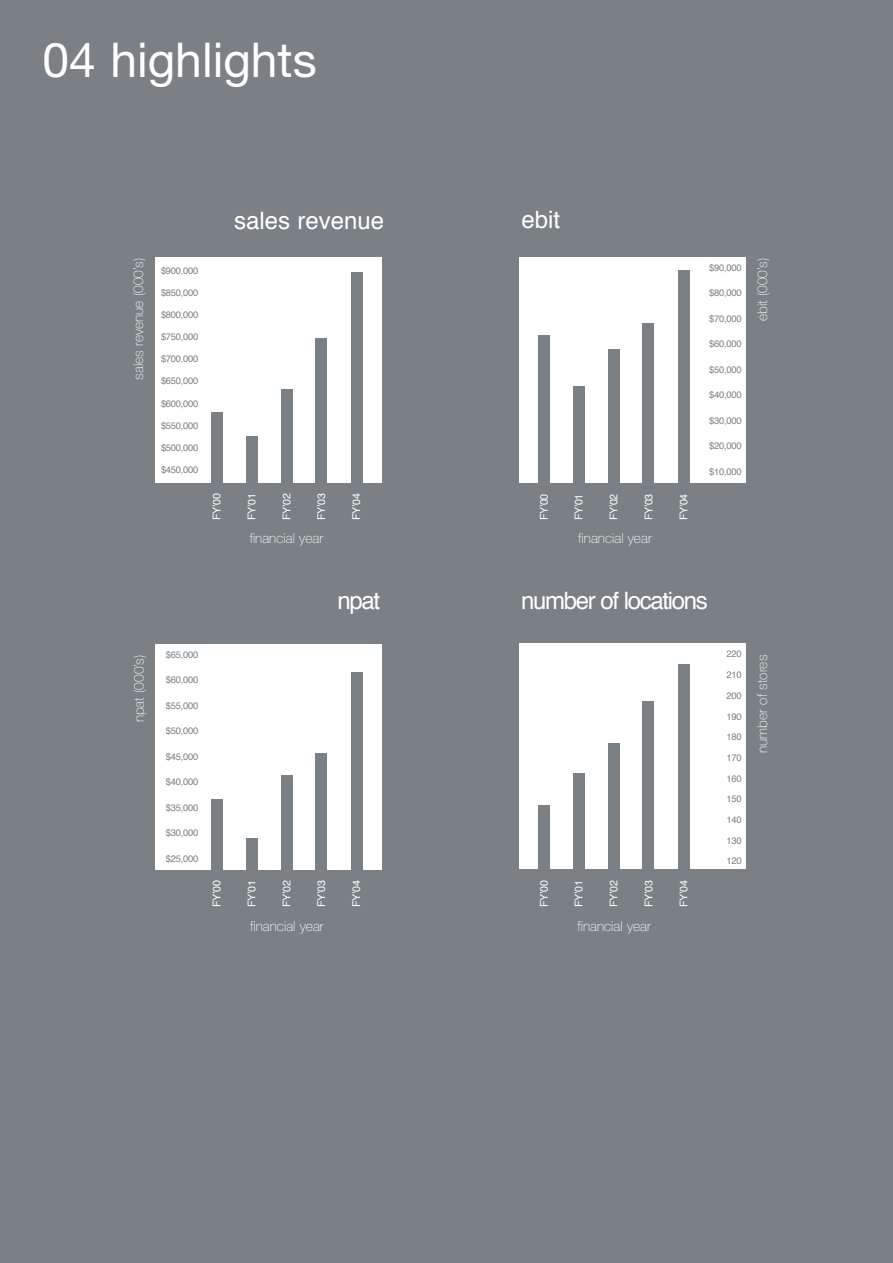
<style>
.page{position:relative;width:893px;height:1263px;background:#fff}
.page>*{position:absolute;margin:0;border:0;box-sizing:border-box;transform-origin:0 0}
.t1{font:48px "Helvetica Neue";color:#fff}
.t2{font:24px "Helvetica";letter-spacing:-.055em;color:#fff}
.t3{font:24px "Helvetica";color:#fff}
.t4{font:100 13.8px "Helvetica Neue";color:#fff}
.t5{font:10.8px "Helvetica";letter-spacing:-.03em;color:#fff}
.t6{font:9.45px/20.7px "Helvetica";letter-spacing:-.03em;color:#7a8083;text-align:justify}
</style>
<div class="page">
<div style="left:0;top:0;width:892px;height:1263px;background:#7a8083"></div>
<div style="left:156px;top:257px;width:225px;height:226px;background:#fff"></div>
<div style="left:211px;top:412px;width:11px;height:71px;background:#7a8083"></div>
<div style="left:246px;top:436px;width:11px;height:47px;background:#7a8083"></div>
<div style="left:281px;top:390px;width:11px;height:93px;background:#7a8083"></div>
<div style="left:315px;top:338px;width:12px;height:145px;background:#7a8083"></div>
<div style="left:351px;top:272px;width:11px;height:211px;background:#7a8083"></div>
<div style="left:520px;top:257px;width:225px;height:226px;background:#fff"></div>
<div style="left:538px;top:335px;width:11px;height:148px;background:#7a8083"></div>
<div style="left:573px;top:386px;width:11px;height:97px;background:#7a8083"></div>
<div style="left:608px;top:350px;width:11px;height:133px;background:#7a8083"></div>
<div style="left:642px;top:323px;width:12px;height:160px;background:#7a8083"></div>
<div style="left:678px;top:271px;width:11px;height:212px;background:#7a8083"></div>
<div style="left:156px;top:644px;width:225px;height:226px;background:#fff"></div>
<div style="left:211px;top:799px;width:11px;height:71px;background:#7a8083"></div>
<div style="left:246px;top:838px;width:11px;height:32px;background:#7a8083"></div>
<div style="left:281px;top:775px;width:11px;height:95px;background:#7a8083"></div>
<div style="left:315px;top:753px;width:12px;height:117px;background:#7a8083"></div>
<div style="left:351px;top:673px;width:11px;height:197px;background:#7a8083"></div>
<div style="left:520px;top:643px;width:225px;height:226px;background:#fff"></div>
<div style="left:538px;top:805px;width:11px;height:65px;background:#7a8083"></div>
<div style="left:573px;top:773px;width:11px;height:97px;background:#7a8083"></div>
<div style="left:608px;top:743px;width:11px;height:127px;background:#7a8083"></div>
<div style="left:642px;top:701px;width:12px;height:169px;background:#7a8083"></div>
<div style="left:678px;top:664px;width:11px;height:206px;background:#7a8083"></div>
<h1 class="t1" style="left:42px;top:43px;width:276px">04 highlights</h1>
<h3 class="t4" style="left:133px;top:380px;width:123px;rotate:-90deg">sales revenue (000’s)</h3>
<p class="t6" style="left:161px;top:261px;width:39px">$900,000</p>
<p class="t6" style="left:161px;top:283px;width:39px">$850,000</p>
<p class="t6" style="left:161px;top:305px;width:39px">$800,000</p>
<p class="t6" style="left:161px;top:327px;width:39px">$750,000</p>
<p class="t6" style="left:161px;top:349px;width:39px">$700,000</p>
<p class="t6" style="left:161px;top:372px;width:39px">$650,000</p>
<p class="t6" style="left:161px;top:394px;width:39px">$600,000</p>
<p class="t6" style="left:161px;top:416px;width:39px">$550,000</p>
<p class="t6" style="left:161px;top:438px;width:39px">$500,000</p>
<p class="t6" style="left:161px;top:460px;width:39px">$450,000</p>
<h2 class="t3" style="left:234px;top:211px;width:152px">sales revenue</h2>
<p class="t5" style="left:212px;top:520px;width:28px;rotate:-90deg">FY’00</p>
<p class="t5" style="left:247px;top:520px;width:28px;rotate:-90deg">FY’01</p>
<p class="t5" style="left:282px;top:520px;width:28px;rotate:-90deg">FY’02</p>
<p class="t5" style="left:317px;top:520px;width:28px;rotate:-90deg">FY’03</p>
<p class="t5" style="left:352px;top:520px;width:28px;rotate:-90deg">FY’04</p>
<h2 class="t2" style="left:521px;top:210px;width:40px">ebit</h2>
<p class="t5" style="left:539px;top:520px;width:28px;rotate:-90deg">FY’00</p>
<p class="t5" style="left:574px;top:520px;width:28px;rotate:-90deg">FY’01</p>
<p class="t5" style="left:609px;top:520px;width:28px;rotate:-90deg">FY’02</p>
<p class="t5" style="left:644px;top:520px;width:28px;rotate:-90deg">FY’03</p>
<p class="t5" style="left:679px;top:520px;width:28px;rotate:-90deg">FY’04</p>
<h3 class="t4" style="left:250px;top:533px;width:75px">financial year</h3>
<h3 class="t4" style="left:578px;top:533px;width:75px">financial year</h3>
<p class="t6" style="left:709px;top:258px;width:34px">$90,000</p>
<p class="t6" style="left:709px;top:284px;width:34px">$80,000</p>
<p class="t6" style="left:709px;top:309px;width:34px">$70,000</p>
<p class="t6" style="left:709px;top:335px;width:34px">$60,000</p>
<p class="t6" style="left:709px;top:360px;width:34px">$50,000</p>
<p class="t6" style="left:709px;top:386px;width:34px">$40,000</p>
<p class="t6" style="left:709px;top:411px;width:34px">$30,000</p>
<p class="t6" style="left:709px;top:437px;width:34px">$20,000</p>
<p class="t6" style="left:709px;top:462px;width:34px">$10,000</p>
<h3 class="t4" style="left:757px;top:321px;width:65px;rotate:-90deg">ebit (000’s)</h3>
<h3 class="t4" style="left:134px;top:722px;width:69px;rotate:-90deg">npat (000’s)</h3>
<p class="t6" style="left:166px;top:645px;width:34px">$65,000</p>
<p class="t6" style="left:166px;top:670px;width:34px">$60,000</p>
<p class="t6" style="left:166px;top:696px;width:34px">$55,000</p>
<p class="t6" style="left:166px;top:721px;width:34px">$50,000</p>
<p class="t6" style="left:166px;top:747px;width:34px">$45,000</p>
<p class="t6" style="left:166px;top:772px;width:34px">$40,000</p>
<p class="t6" style="left:166px;top:798px;width:34px">$35,000</p>
<p class="t6" style="left:166px;top:823px;width:34px">$30,000</p>
<p class="t6" style="left:166px;top:849px;width:34px">$25,000</p>
<h2 class="t2" style="left:337px;top:591px;width:44px">npat</h2>
<p class="t5" style="left:212px;top:907px;width:28px;rotate:-90deg">FY’00</p>
<p class="t5" style="left:247px;top:907px;width:28px;rotate:-90deg">FY’01</p>
<p class="t5" style="left:282px;top:907px;width:28px;rotate:-90deg">FY’02</p>
<p class="t5" style="left:317px;top:907px;width:28px;rotate:-90deg">FY’03</p>
<p class="t5" style="left:352px;top:907px;width:28px;rotate:-90deg">FY’04</p>
<h2 class="t2" style="left:521px;top:591px;width:188px">number of locations</h2>
<p class="t5" style="left:539px;top:907px;width:28px;rotate:-90deg">FY’00</p>
<p class="t5" style="left:574px;top:907px;width:28px;rotate:-90deg">FY’01</p>
<p class="t5" style="left:609px;top:907px;width:28px;rotate:-90deg">FY’02</p>
<p class="t5" style="left:644px;top:907px;width:28px;rotate:-90deg">FY’03</p>
<p class="t5" style="left:679px;top:907px;width:28px;rotate:-90deg">FY’04</p>
<h3 class="t4" style="left:250px;top:921px;width:75px">financial year</h3>
<h3 class="t4" style="left:577px;top:921px;width:75px">financial year</h3>
<p class="t6" style="left:726px;top:645px;width:17px">220<br>210<br>200<br>190<br>180<br>170<br>160<br>150<br>140<br>130<br>120</p>
<h3 class="t4" style="left:757px;top:753px;width:99px;rotate:-90deg">number of stores</h3>
</div>
